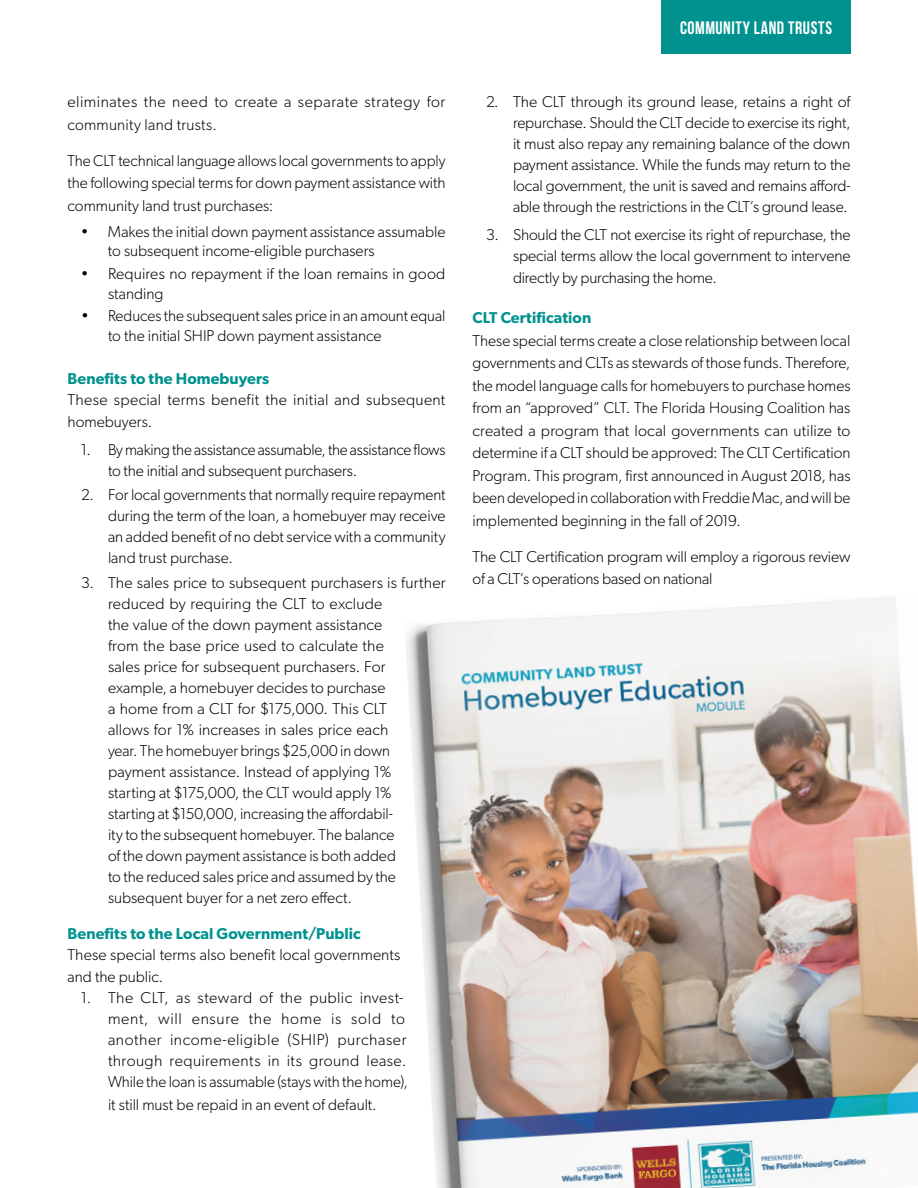
<style>
.page{position:relative;width:918px;height:1188px;background:#fff}
.page>*{position:absolute;margin:0;border:0;box-sizing:border-box;transform-origin:0 0}
.t1{font:18px "Bebas Neue";letter-spacing:.03em;color:#fff}
.t2{font:300 15.75px/21px "Gibson";color:#000}
.t3{font:300 15.75px/21px "Gibson";letter-spacing:.03em;color:#000}
.t4{font:600 15.75px "Gibson";letter-spacing:.005em;color:#00928f}
.t5{font:300 15.75px/22.5px "Gibson";letter-spacing:.02em;color:#000}
</style>
<div class="page">
<div style="left:662px;top:0;width:189px;height:54px;background:#00928f"></div>
<img style="left:406px;top:597px;width:512px;height:591px">
<p class="t3" style="left:68px;top:90px;width:379px;line-height:22.5px">eliminates the need to create a separate strategy for community land trusts.</p>
<p class="t2" style="left:68px;top:149px;width:380px;line-height:22.5px;text-align:justify">The CLT technical language allows local governments to apply the following special terms for down payment assistance with community land trust purchases:</p>
<p class="t2" style="left:108px;top:221px;width:339px;line-height:19.5px;text-indent:-27px">• Makes the initial down payment assistance assumable to subsequent income-eligible purchasers</p>
<p class="t2" style="left:108px;top:264px;width:339px;line-height:19.5px;text-indent:-27px">• Requires no repayment if the loan remains in good standing</p>
<p class="t2" style="left:108px;top:306px;width:339px;line-height:19.5px;text-indent:-27px">• Reduces the subsequent sales price in an amount equal to the initial SHIP down payment assistance</p>
<p class="t4" style="left:68px;top:369px;width:203px">Benefits to the Homebuyers</p>
<p class="t5" style="left:68px;top:388px;width:379px">These special terms benefit the initial and subsequent homebuyers.</p>
<p class="t2" style="left:108px;top:439px;width:339px;text-indent:-27px">1. By making the assistance assumable, the assistance flows to the initial and subsequent purchasers.</p>
<p class="t2" style="left:108px;top:484px;width:339px;text-align:justify;text-indent:-27px">2. For local governments that normally require repayment during the term of the loan, a homebuyer may receive an added benefit of no debt service with a community land trust purchase.</p>
<p class="t2" style="left:108px;top:571px;width:339px;text-indent:-27px">3. The sales price to subsequent purchasers is further reduced by requiring the CLT to exclude<br>the value of the down payment assistance<br>from the base price used to calculate the<br>sales price for subsequent purchasers. For example, a homebuyer decides to purchase<br>a home from a CLT for $175,000. This CLT<br>allows for 1% increases in sales price each<br>year. The homebuyer brings $25,000 in down payment assistance. Instead of applying 1%<br>starting at $175,000, the CLT would apply 1%<br>starting at $150,000, increasing the affordabil-<br>ity to the subsequent homebuyer. The balance<br>of the down payment assistance is both added<br>to the reduced sales price and assumed by the subsequent buyer for a net zero effect.</p>
<p class="t4" style="left:68px;top:924px;width:295px">Benefits to the Local Government/Public</p>
<p class="t2" style="left:68px;top:943px;width:335px;line-height:22.5px">These special terms also benefit local governments and the public.</p>
<p class="t3" style="left:108px;top:987px;width:301px;text-indent:-27px">1. The CLT, as steward of the public invest&shy;ment, will ensure the home is sold to another income-eligible (SHIP) purchaser through requirements in its ground lease.<br>While the loan is assumable (stays with the home),</p>
<p class="t2" style="left:108px;top:1094px;width:270px">it still must be repaid in an event of default.</p>
<p class="t1" style="left:680px;top:18px;width:154px">COMMUNITY LAND TRUSTS</p>
<p class="t2" style="left:513px;top:91px;width:339px;text-align:justify;text-indent:-27px">2. The CLT through its ground lease, retains a right of repurchase. Should the CLT decide to exercise its right, it must also repay any remaining balance of the down payment assistance. While the funds may return to the local government, the unit is saved and remains afford&shy;able through the restrictions in the CLT’s ground lease.</p>
<p class="t2" style="left:486px;top:224px;width:366px;text-align:right">3. Should the CLT not exercise its right of repurchase, the special terms allow the local government to intervene</p>
<p class="t2" style="left:513px;top:267px;width:205px">directly by purchasing the home.</p>
<p class="t4" style="left:473px;top:308px;width:120px">CLT Certification</p>
<p class="t2" style="left:472px;top:329px;width:380px;line-height:22.5px;text-align:justify">These special terms create a close relationship between local governments and CLTs as stewards of those funds. Therefore, the model language calls for homebuyers to purchase homes from an “approved” CLT. The Florida Housing Coalition has created a program that local governments can utilize to determine if a CLT should be approved: The CLT Certification Program. This program, first announced in August 2018, has been developed in collaboration with Freddie Mac, and will be implemented beginning in the fall of 2019.</p>
<p class="t2" style="left:472px;top:545px;width:380px;line-height:22.5px">The CLT Certification program will employ a rigorous review of a CLT’s operations based on national</p>
</div>
